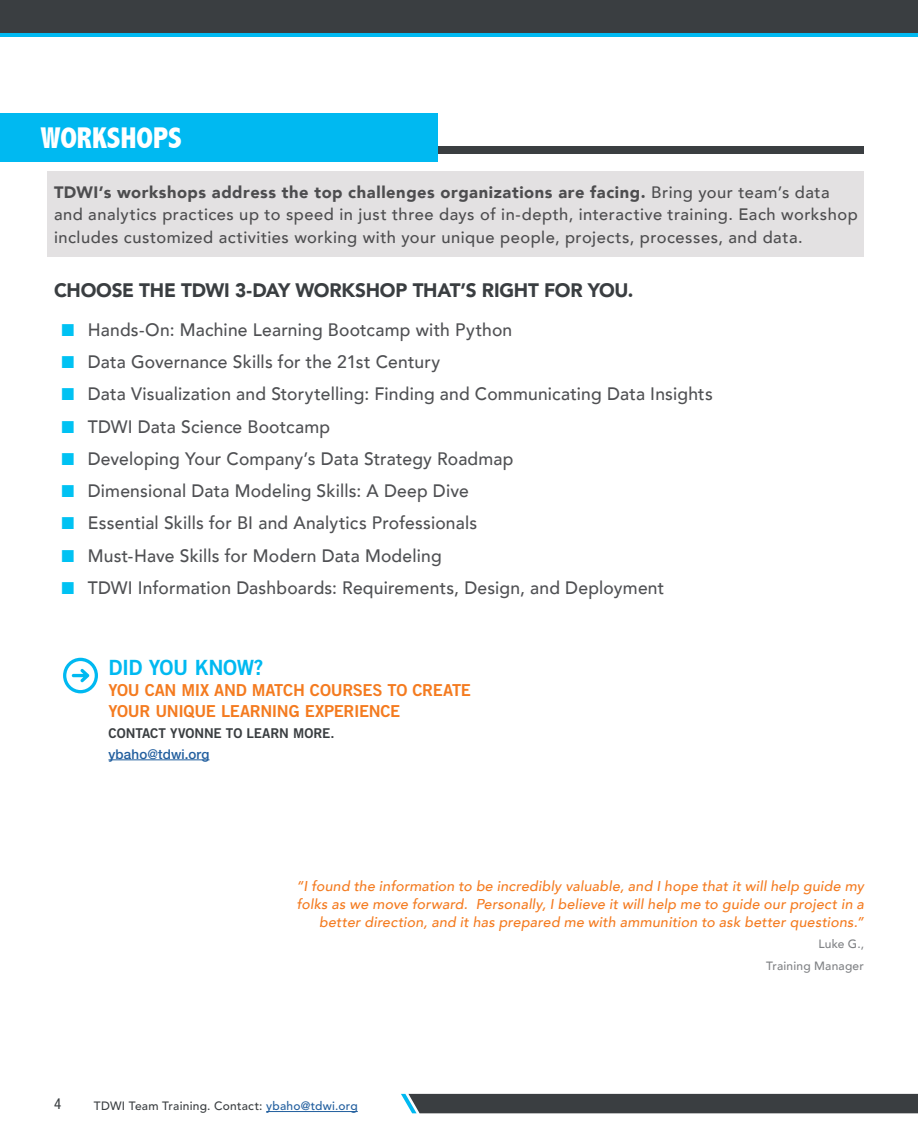
<style>
.page{position:relative;width:918px;height:1134px;background:#fff}
.page>*{position:absolute;margin:0;border:0;box-sizing:border-box;transform-origin:0 0}
.t1{font:800 condensed 30px "Abadi";color:#fff}
.t2{font:21px "Trade Gothic LT Std Bd 2";letter-spacing:-.02em;color:#00b9f1}
.t3{font:900 19.5px "Avenir";letter-spacing:-.015em;color:#3a3e41}
.t4{font:500 18px/32.2px "Avenir";letter-spacing:.01em;color:#4f5053}
.t5{font:500 16.5px/22.5px "Avenir";letter-spacing:.03em;color:#4d4d4f}
.t6{font:16.5px/21px "Trade Gothic LT Std Bd 2";letter-spacing:-.02em;color:#f47b20}
.t7{font:condensed 15px "Helvetica Neue LT Std";color:#3a3e41}
.t8{font:italic 500 14.25px/18px "Avenir";letter-spacing:.015em;color:#f47b20;text-align:right}
.t9{font:13.5px "Trade Gothic LT Std Bd 2";letter-spacing:-.01em;color:#3a3e41}
.t10{font:500 13.5px "Helvetica Neue LT Std";letter-spacing:.01em;color:#215e9e}
.t11{font:500 12px "Avenir LT Std";letter-spacing:.02em;color:#3a3e41}
.t12{font:500 12px/21.8px "Avenir";letter-spacing:.02em;color:#808285;text-align:right}
.s1{font-weight:900}
.s2{color:#215e9e}
</style>
<div class="page">
<div style="left:401px;top:1094px;width:517px;height:19px;background:#3a3e41"></div>
<hr style="left:0;top:32px;width:918px;height:4px;background:#00b9f1">
<div style="left:0;top:0;width:918px;height:33px;background:#3a3e41"></div>
<hr style="left:266px;top:1111px;width:92px;height:1px;background:#215e9e">
<div style="left:48px;top:171px;width:816px;height:85px;background:#e3e1e2"></div>
<div style="left:405px;top:147px;width:459px;height:7px;background:#3a3e41"></div>
<div style="left:0;top:113px;width:438px;height:49px;background:#00b9f1"></div>
<hr style="left:108px;top:760px;width:102px;height:1px;background:#215e9e">
<svg style="left:63px;top:658px;width:35px;height:35px"></svg>
<h1 class="t1" style="left:40px;top:121px;width:143px">WORKSHOPS</h1>
<p class="t5" style="left:54px;top:180px;width:805px"><span class="s1">TDWI’s workshops address the top challenges organizations are facing.</span> Bring your team’s data and analytics practices up to speed in just three days of in-depth, interactive training. Each workshop includes customized activities working with your unique people, projects, processes, and data.</p>
<p class="t3" style="left:54px;top:273px;width:581px">CHOOSE THE TDWI 3-DAY WORKSHOP THAT’S RIGHT FOR YOU.</p>
<p class="t4" style="left:88px;top:313px;width:627px">Hands-On: Machine Learning Bootcamp with Python<br>Data Governance Skills for the 21st Century<br>Data Visualization and Storytelling: Finding and Communicating Data Insights TDWI Data Science Bootcamp<br>Developing Your Company’s Data Strategy Roadmap<br>Dimensional Data Modeling Skills: A Deep Dive<br>Essential Skills for BI and Analytics Professionals<br>Must-Have Skills for Modern Data Modeling<br>TDWI Information Dashboards: Requirements, Design, and Deployment</p>
<p class="t2" style="left:108px;top:654px;width:157px">DID YOU KNOW?</p>
<p class="t6" style="left:108px;top:679px;width:364px">YOU CAN MIX AND MATCH COURSES TO CREATE<br>YOUR UNIQUE LEARNING EXPERIENCE</p>
<p class="t9" style="left:108px;top:724px;width:228px">CONTACT YVONNE TO LEARN MORE.</p>
<p class="t10" style="left:108px;top:746px;width:103px">ybaho@tdwi.org</p>
<p class="t8" style="left:296px;top:877px;width:569px">“I found the information to be incredibly valuable, and I hope that it will help guide my folks as we move forward. Personally, I believe it will help me to guide our project in a better direction, and it has prepared me with ammunition to ask better questions.”</p>
<p class="t12" style="left:766px;top:932px;width:99px">Luke G.,<br>Training Manager</p>
<p class="t7" style="left:54px;top:1095px;width:9px">4</p>
<p class="t11" style="left:94px;top:1099px;width:265px">TDWI Team Training. Contact: <span class="s2">ybaho@tdwi.org</span></p>
</div>
